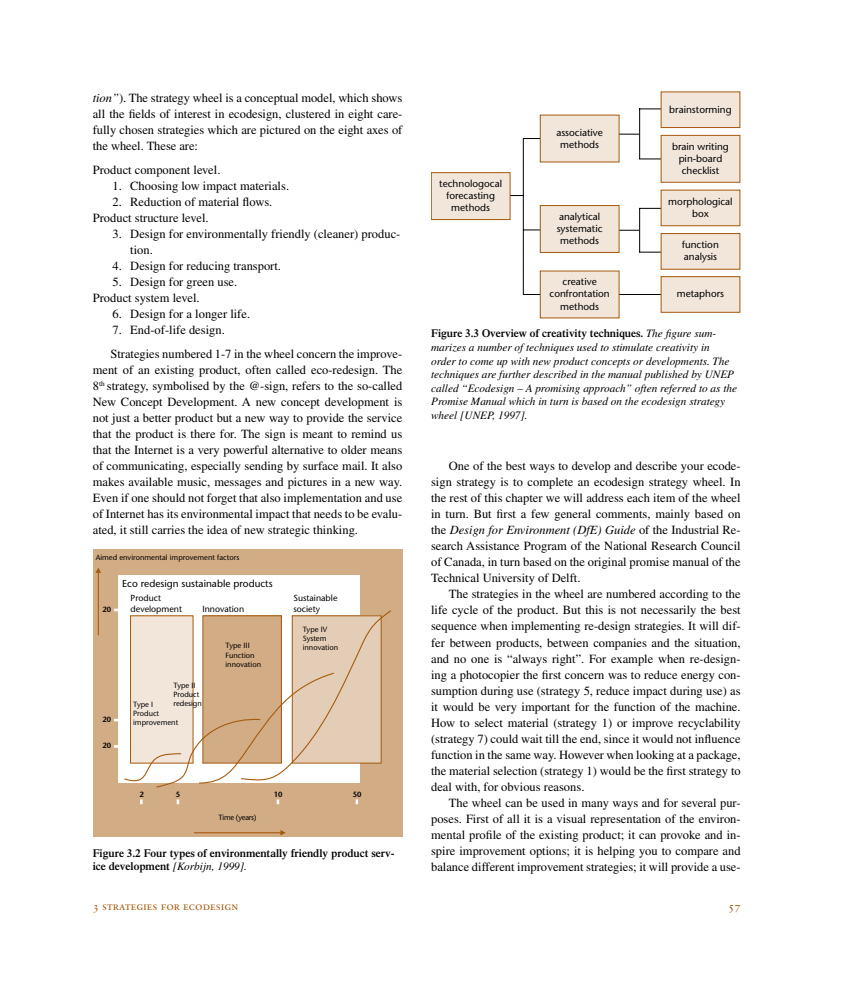
<style>
.page{position:relative;width:851px;height:993px;background:#fff}
.page>*{position:absolute;margin:0;border:0;box-sizing:border-box;transform-origin:0 0}
.t1{font:12.5px/16px "Times";color:#000;text-align:justify}
.t2{font:italic 11.25px/13.5px "Times";color:#000}
.t3{font:600 11.25px/13.5px "Times";color:#000}
.t4{font:11.25px "Sabon Roman SC";color:#a5590c}
.t5{font:10.12px "Stone Sans";color:#000}
.t6{font:10px/12px "Stone Sans";color:#000;text-align:center}
.t7{font:8.75px/10.6px "Stone Sans";color:#000}
.t8{font:7.5px/9px "Stone Sans";color:#000}
.t9{font:600 7.5px "Stone Sans";color:#000}
.t10{font:7.5px "Stone Sans";letter-spacing:-.035em;color:#000}
.s1{font-style:italic}
.s2{font-weight:400;font-style:italic}
.s3{font-weight:600;font-style:normal}
</style>
<div class="page">
<hr style="left:612px;top:294px;width:53px;height:1px;background:#000">
<hr style="left:523px;top:138px;width:1px;height:156px;background:#000">
<svg style="left:510px;top:195px;width:13px;height:1px"></svg>
<svg style="left:524px;top:229px;width:16px;height:1px"></svg>
<svg style="left:523px;top:294px;width:17px;height:1px"></svg>
<svg style="left:524px;top:138px;width:16px;height:1px"></svg>
<svg style="left:619px;top:230px;width:20px;height:1px"></svg>
<hr style="left:639px;top:208px;width:1px;height:44px;background:#000">
<svg style="left:619px;top:134px;width:20px;height:1px"></svg>
<hr style="left:639px;top:108px;width:1px;height:50px;background:#000">
<svg style="left:640px;top:108px;width:20px;height:1px"></svg>
<svg style="left:639px;top:158px;width:21px;height:1px"></svg>
<svg style="left:640px;top:208px;width:20px;height:1px"></svg>
<svg style="left:639px;top:252px;width:21px;height:1px"></svg>
<div style="left:431px;top:172px;width:79px;height:47px;background:#f2e6db"></div>
<div style="left:431px;top:172px;width:79px;height:48px;border:1px solid #a5590c"></div>
<div style="left:540px;top:115px;width:79px;height:47px;background:#f2e6db"></div>
<div style="left:540px;top:205px;width:79px;height:47px;background:#f2e6db"></div>
<div style="left:540px;top:205px;width:79px;height:47px;border:1px solid #a5590c"></div>
<div style="left:540px;top:271px;width:79px;height:47px;background:#f2e6db"></div>
<div style="left:661px;top:135px;width:78px;height:47px;background:#f2e6db"></div>
<div style="left:660px;top:135px;width:80px;height:47px;border:1px solid #a5590c"></div>
<div style="left:661px;top:190px;width:78px;height:36px;background:#f2e6db"></div>
<div style="left:660px;top:190px;width:80px;height:36px;border:1px solid #a5590c"></div>
<div style="left:661px;top:233px;width:78px;height:36px;background:#f2e6db"></div>
<div style="left:660px;top:233px;width:80px;height:36px;border:1px solid #a5590c"></div>
<div style="left:661px;top:92px;width:78px;height:35px;background:#f2e6db"></div>
<div style="left:660px;top:92px;width:80px;height:36px;border:1px solid #a5590c"></div>
<div style="left:661px;top:276px;width:78px;height:36px;background:#f2e6db"></div>
<div style="left:660px;top:276px;width:80px;height:36px;border:1px solid #a5590c"></div>
<div style="left:93px;top:548px;width:309px;height:288px;background:#d2ac85"></div>
<div style="left:119px;top:575px;width:241px;height:207px;background:#fff"></div>
<svg style="left:123px;top:610px;width:268px;height:223px"></svg>
<svg style="left:280px;top:829px;width:5px;height:6px"></svg>
<hr style="left:98px;top:572px;width:1px;height:63px;background:#a5590c">
<svg style="left:96px;top:568px;width:5px;height:4px"></svg>
<svg style="left:140px;top:799px;width:3px;height:5px"></svg>
<svg style="left:355px;top:799px;width:3px;height:5px"></svg>
<svg style="left:114px;top:718px;width:5px;height:3px"></svg>
<svg style="left:114px;top:608px;width:5px;height:3px"></svg>
<p class="t1" style="left:93px;top:89px;width:311px"><span class="s1">tion”</span>). The strategy wheel is a conceptual model, which shows all the fields of interest in ecodesign, clustered in eight care&shy;fully chosen strategies which are pictured on the eight axes of the wheel. These are:</p>
<p class="t1" style="left:93px;top:161px;width:129px">Product component level.</p>
<p class="t1" style="left:113px;top:177px;width:178px">1. Choosing low impact materials.</p>
<p class="t1" style="left:93px;top:193px;width:181px;text-indent:20px">2. Reduction of material flows.<br>Product structure level.</p>
<p class="t1" style="left:130px;top:225px;width:271px;text-indent:-18px">3. Design for environmentally friendly (cleaner) produc&shy;tion.</p>
<p class="t1" style="left:113px;top:257px;width:170px">4. Design for reducing transport.</p>
<p class="t1" style="left:93px;top:273px;width:146px;text-indent:20px">5. Design for green use.<br>Product system level.</p>
<p class="t1" style="left:113px;top:305px;width:139px">6. Design for a longer life.</p>
<p class="t1" style="left:110px;top:317px;width:293px;line-height:24px">7. End-of-life design.<br>Strategies numbered 1-7 in the wheel concern the improve-</p>
<p class="t1" style="left:93px;top:361px;width:311px">ment of an existing product, often called eco-redesign. The 8<sup>th</sup> strategy, symbolised by the @-sign, refers to the so-called New Concept Development. A new concept development is not just a better product but a new way to provide the service that the product is there for. The sign is meant to remind us that the Internet is a very powerful alternative to older means of communicating, especially sending by surface mail. It also makes available music, messages and pictures in a new way.<br>Even if one should not forget that also implementation and use of Internet has its environmental impact that needs to be evalu&shy;ated, it still carries the idea of new strategic thinking.</p>
<p class="t8" style="left:96px;top:552px;width:145px">Aimed environmental improvement factors</p>
<p class="t5" style="left:122px;top:577px;width:152px">Eco redesign sustainable products</p>
<p class="t7" style="left:202px;top:603px;width:43px">Innovation</p>
<p class="t7" style="left:131px;top:593px;width:53px">Product development</p>
<p class="t7" style="left:293px;top:592px;width:45px">Sustainable society</p>
<p class="t9" style="left:103px;top:604px;width:10px">20</p>
<p class="t9" style="left:103px;top:714px;width:10px">20</p>
<p class="t9" style="left:103px;top:741px;width:10px">20</p>
<p class="t8" style="left:173px;top:680px;width:30px">Type II<br>Product redesign</p>
<p class="t8" style="left:133px;top:699px;width:47px">Type I<br>Product improvement</p>
<p class="t8" style="left:225px;top:641px;width:37px">Type III<br>Function innovation</p>
<p class="t8" style="left:303px;top:624px;width:37px">Type IV<br>System innovation</p>
<p class="t9" style="left:139px;top:789px;width:6px">2</p>
<p class="t9" style="left:176px;top:789px;width:6px">5</p>
<p class="t9" style="left:274px;top:789px;width:10px">10</p>
<p class="t9" style="left:352px;top:789px;width:10px">50</p>
<p class="t10" style="left:218px;top:812px;width:39px">Time (years)</p>
<p class="t3" style="left:93px;top:845px;width:303px">Figure 3.2 Four types of environmentally friendly product serv&shy;ice development <span class="s2">[Korbijn, 1999].</span></p>
<p class="t6" style="left:439px;top:177px;width:64px">technologocal forecasting methods</p>
<p class="t6" style="left:556px;top:126px;width:48px">associative methods</p>
<p class="t6" style="left:556px;top:210px;width:47px">analytical systematic methods</p>
<p class="t6" style="left:549px;top:276px;width:62px">creative confrontation methods</p>
<p class="t6" style="left:669px;top:103px;width:64px">brainstorming</p>
<p class="t6" style="left:672px;top:140px;width:58px">brain writing pin-board checklist</p>
<p class="t6" style="left:668px;top:195px;width:66px">morphological box</p>
<p class="t6" style="left:682px;top:239px;width:38px;text-align:left">function analysis</p>
<p class="t6" style="left:676px;top:288px;width:49px">metaphors</p>
<p class="t2" style="left:431px;top:327px;width:307px"><span class="s3">Figure 3.3 Overview of creativity techniques.</span> The figure sum&shy;marizes a number of techniques used to stimulate creativity in<br>order to come up with new product concepts or developments. The techniques are further described in the manual published by UNEP called “Ecodesign – A promising approach” often referred to as the Promise Manual which in turn is based on the ecodesign strategy wheel [UNEP, 1997].</p>
<p class="t1" style="left:431px;top:458px;width:311px;text-indent:18px">One of the best ways to develop and describe your ecode&shy;sign strategy is to complete an ecodesign strategy wheel. In the rest of this chapter we will address each item of the wheel in turn. But first a few general comments, mainly based on the <span class="s1">Design for Environment (DfE) Guide</span> of the Industrial Re&shy;search Assistance Program of the National Research Council of Canada, in turn based on the original promise manual of the Technical University of Delft.</p>
<p class="t1" style="left:431px;top:586px;width:311px;text-indent:18px">The strategies in the wheel are numbered according to the life cycle of the product. But this is not necessarily the best sequence when implementing re-design strategies. It will dif&shy;fer between products, between companies and the situation, and no one is “always right”. For example when re-design&shy;ing a photocopier the first concern was to reduce energy con&shy;sumption during use (strategy 5, reduce impact during use) as it would be very important for the function of the machine.<br>How to select material (strategy 1) or improve recyclability (strategy 7) could wait till the end, since it would not influence function in the same way. However when looking at a package, the material selection (strategy 1) would be the first strategy to deal with, for obvious reasons.</p>
<p class="t1" style="left:431px;top:794px;width:311px;text-indent:18px">The wheel can be used in many ways and for several pur&shy;poses. First of all it is a visual representation of the environ&shy;mental profile of the existing product; it can provoke and in&shy;spire improvement options; it is helping you to compare and balance different improvement strategies; it will provide a use-</p>
<p class="t4" style="left:93px;top:899px;width:147px">3 strategies for ecodesign</p>
<p class="t4" style="left:728px;top:899px;width:14px">57</p>
</div>
